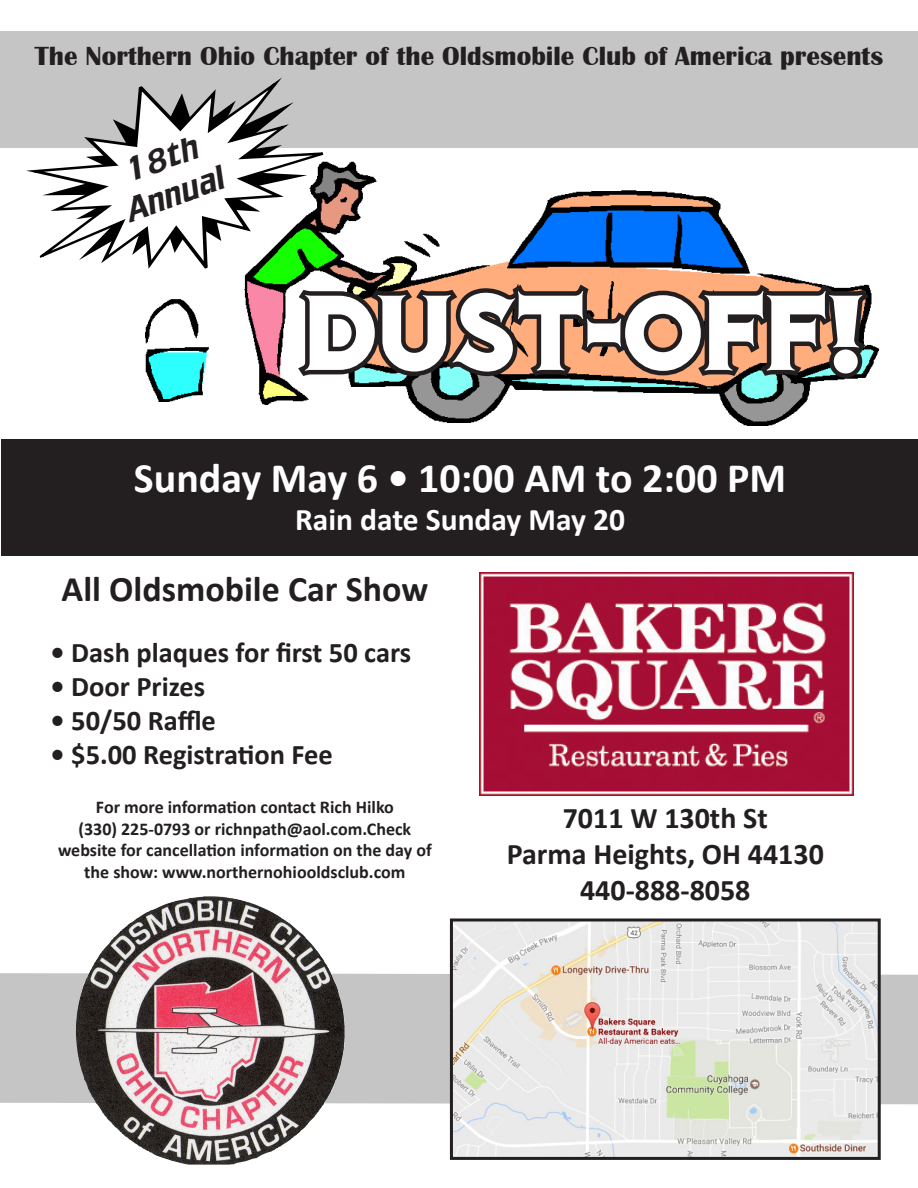
<style>
.page{position:relative;width:918px;height:1188px;background:#fff}
.page>*{position:absolute;margin:0;border:0;box-sizing:border-box;transform-origin:0 0}
.t1{font:108px "Not Mary Kate";color:#fff}
.t2{font:700 42px "Calibri";color:#fff}
.t3{font:700 36px "Calibri";color:#231f20}
.t4{font:34.5px "Trekker";color:#231f20}
.t5{font:700 31.5px "Calibri";color:#fff}
.t6{font:700 30px "Calibri";color:#231f20}
.t7{font:700 28.5px "Calibri";color:#231f20}
.t8{font:700 27px "Britannic";color:#231f20}
.t9{font:700 18px/21.6px "Calibri";color:#231f20;text-align:center}
</style>
<div class="page">
<div style="left:0;top:973px;width:918px;height:131px;background:#c5c5c5"></div>
<div style="left:0;top:31px;width:918px;height:117px;background:#c5c5c5"></div>
<div style="left:2px;top:440px;width:916px;height:116px;background:#231f20"></div>
<img style="left:145px;top:161px;width:733px;height:265px">
<svg style="left:291px;top:282px;width:216px;height:100px;background:#836f60"></svg>
<svg style="left:507px;top:278px;width:87px;height:518px"></svg>
<svg style="left:576px;top:278px;width:299px;height:107px;background:#8f6d58"></svg>
<svg style="left:26px;top:77px;width:320px;height:243px"></svg>
<img style="left:480px;top:573px;width:373px;height:222px">
<img style="left:454px;top:922px;width:423px;height:234px">
<div style="left:450px;top:918px;width:431px;height:242px;border:3px solid #231f20"></div>
<img style="left:76px;top:896px;width:269px;height:269px">
<p class="t8" style="left:35px;top:41px;width:850px">The Northern Ohio Chapter of the Oldsmobile Club of America presents</p>
<p class="t4" style="left:120px;top:154px;width:78px;rotate:-20deg">18th</p>
<p class="t4" style="left:119px;top:194px;width:107px;rotate:-20deg">Annual</p>
<p class="t1" style="left:303px;top:269px;width:562px">Dust-Off!</p>
<p class="t2" style="left:134px;top:451px;width:654px">Sunday May 6 • 10:00 AM to 2:00 PM</p>
<p class="t5" style="left:295px;top:499px;width:331px">Rain date Sunday May 20</p>
<p class="t3" style="left:62px;top:566px;width:368px">All Oldsmobile Car Show</p>
<p class="t7" style="left:51px;top:634px;width:362px">• Dash plaques for first 50 cars</p>
<p class="t7" style="left:51px;top:668px;width:156px">• Door Prizes</p>
<p class="t7" style="left:51px;top:702px;width:167px">• 50/50 Raffle</p>
<p class="t7" style="left:51px;top:737px;width:284px">• $5.00 Registration Fee</p>
<p class="t9" style="left:96px;top:796px;width:299px">For more information contact Rich Hilko</p>
<p class="t9" style="left:58px;top:818px;width:375px">(330) 225-0793 or richnpath@aol.com.Check website for cancellation information on the day of the show: www.northernohiooldsclub.com</p>
<p class="t6" style="left:563px;top:799px;width:207px">7011 W 130th St</p>
<p class="t6" style="left:507px;top:835px;width:319px">Parma Heights, OH 44130</p>
<p class="t6" style="left:580px;top:871px;width:172px">440-888-8058</p>
</div>
